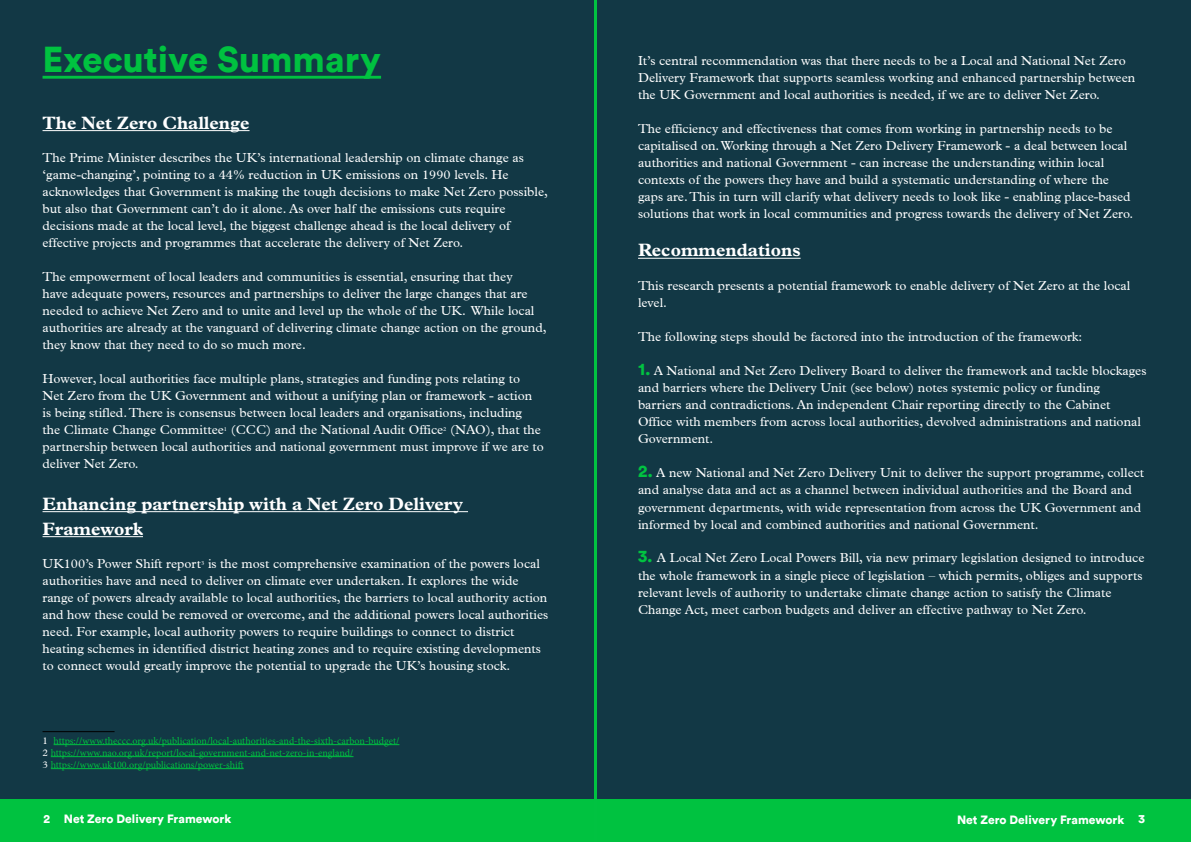
<style>
.page{position:relative;width:1191px;height:842px;background:#fff}
.page>*{position:absolute;margin:0;border:0;box-sizing:border-box;transform-origin:0 0}
.t1{font:900 36px "Circular";color:#00c240}
.t2{font:700 18px/25px "Plantin MT Pro";color:#fff}
.t3{font:13px/17px "Plantin";color:#fff}
.t4{font:900 12px "Circular";color:#fff}
.t5{font:10px/12px "Minion Pro";color:#00c240}
.t6{font:5.8px "Plantin";color:#fff}
.s1{font-family:"Plantin";color:#fff}
.s2{font-family:"Circular";font-weight:900;font-size:17px;color:#01c241}
</style>
<div class="page">
<div style="left:0;top:798px;width:1191px;height:44px;background:#00c240"></div>
<div style="left:0;top:0;width:1191px;height:798px;background:#123845"></div>
<hr style="left:43px;top:76px;width:338px;height:3px;background:#00c240">
<hr style="left:594px;top:0;width:3px;height:842px;background:#01c241">
<hr style="left:43px;top:130px;width:206px;height:1px;background:#fff">
<hr style="left:43px;top:511px;width:425px;height:1px;background:#fff">
<hr style="left:43px;top:536px;width:100px;height:1px;background:#fff">
<hr style="left:43px;top:731px;width:72px;height:1px;background:#000">
<hr style="left:54px;top:744px;width:345px;height:1px;background:#00c240">
<hr style="left:51px;top:756px;width:302px;height:1px;background:#00c240">
<hr style="left:51px;top:768px;width:193px;height:1px;background:#00c240">
<hr style="left:638px;top:258px;width:162px;height:1px;background:#fff">
<h1 class="t1" style="left:43px;top:35px;width:340px">Executive Summary</h1>
<h2 class="t2" style="left:43px;top:110px;width:208px">The Net Zero Challenge</h2>
<p class="t3" style="left:43px;top:149px;width:507px">The Prime Minister describes the UK’s international leadership on climate change as ‘game-changing’, pointing to a 44% reduction in UK emissions on 1990 levels. He acknowledges that Government is making the tough decisions to make Net Zero possible, but also that Government can’t do it alone. As over half the emissions cuts require decisions made at the local level, the biggest challenge ahead is the local delivery of effective projects and programmes that accelerate the delivery of Net Zero.</p>
<p class="t3" style="left:43px;top:268px;width:505px">The empowerment of local leaders and communities is essential, ensuring that they<br>have adequate powers, resources and partnerships to deliver the large changes that are needed to achieve Net Zero and to unite and level up the whole of the UK. While local authorities are already at the vanguard of delivering climate change action on the ground, they know that they need to do so much more.</p>
<p class="t3" style="left:43px;top:370px;width:491px">However, local authorities face multiple plans, strategies and funding pots relating to Net Zero from the UK Government and without a unifying plan or framework - action is being stifled. There is consensus between local leaders and organisations, including the Climate Change Committee</p>
<p class="t6" style="left:224px;top:425px;width:5px">1</p>
<p class="t3" style="left:231px;top:421px;width:214px">(CCC) and the National Audit Office</p>
<p class="t6" style="left:443px;top:425px;width:5px">2</p>
<p class="t3" style="left:43px;top:421px;width:503px;text-indent:407px">(NAO), that the partnership between local authorities and national government must improve if we are to deliver Net Zero.</p>
<h2 class="t2" style="left:43px;top:491px;width:422px">Enhancing partnership with a Net Zero Delivery<br>Framework</h2>
<p class="t3" style="left:43px;top:555px;width:160px">UK100’s Power Shift report</p>
<p class="t6" style="left:201px;top:559px;width:5px">3</p>
<p class="t3" style="left:43px;top:555px;width:507px;text-indent:165px">is the most comprehensive examination of the powers local authorities have and need to deliver on climate ever undertaken. It explores the wide range of powers already available to local authorities, the barriers to local authority action and how these could be removed or overcome, and the additional powers local authorities need. For example, local authority powers to require buildings to connect to district heating schemes in identified district heating zones and to require existing developments to connect would greatly improve the potential to upgrade the UK’s housing stock.</p>
<p class="t5" style="left:43px;top:734px;width:358px"><span class="s1">1</span> https://www.theccc.org.uk/publication/local-authorities-and-the-sixth-carbon-budget/<br><span class="s1">2</span> https://www.nao.org.uk/report/local-government-and-net-zero-in-england/<br><span class="s1">3</span> https://www.uk100.org/publications/power-shift</p>
<p class="t3" style="left:638px;top:53px;width:498px">It’s central recommendation was that there needs to be a Local and National Net Zero<br>Delivery Framework that supports seamless working and enhanced partnership between the UK Government and local authorities is needed, if we are to deliver Net Zero.</p>
<p class="t3" style="left:638px;top:121px;width:497px">The efficiency and effectiveness that comes from working in partnership needs to be capitalised on. Working through a Net Zero Delivery Framework - a deal between local authorities and national Government - can increase the understanding within local contexts of the powers they have and build a systematic understanding of where the gaps are. This in turn will clarify what delivery needs to look like - enabling place-based solutions that work in local communities and progress towards the delivery of Net Zero.</p>
<h2 class="t2" style="left:638px;top:238px;width:164px">Recommendations</h2>
<p class="t3" style="left:638px;top:278px;width:494px">This research presents a potential framework to enable delivery of Net Zero at the local level.</p>
<p class="t3" style="left:638px;top:329px;width:446px">The following steps should be factored into the introduction of the framework:</p>
<p class="t3" style="left:638px;top:363px;width:510px"><span class="s2">1.</span> A National and Net Zero Delivery Board to deliver the framework and tackle blockages and barriers where the Delivery Unit (see below) notes systemic policy or funding barriers and contradictions. An independent Chair reporting directly to the Cabinet Office with members from across local authorities, devolved administrations and national Government.</p>
<p class="t3" style="left:638px;top:465px;width:507px"><span class="s2">2.</span> A new National and Net Zero Delivery Unit to deliver the support programme, collect and analyse data and act as a channel between individual authorities and the Board and government departments, with wide representation from across the UK Government and informed by local and combined authorities and national Government.</p>
<p class="t3" style="left:638px;top:550px;width:508px"><span class="s2">3.</span> A Local Net Zero Local Powers Bill, via new primary legislation designed to introduce the whole framework in a single piece of legislation – which permits, obliges and supports relevant levels of authority to undertake climate change action to satisfy the Climate Change Act, meet carbon budgets and deliver an effective pathway to Net Zero.</p>
<p class="t4" style="left:44px;top:811px;width:189px">2 Net Zero Delivery Framework</p>
<p class="t4" style="left:957px;top:811px;width:189px">Net Zero Delivery Framework 3</p>
</div>
